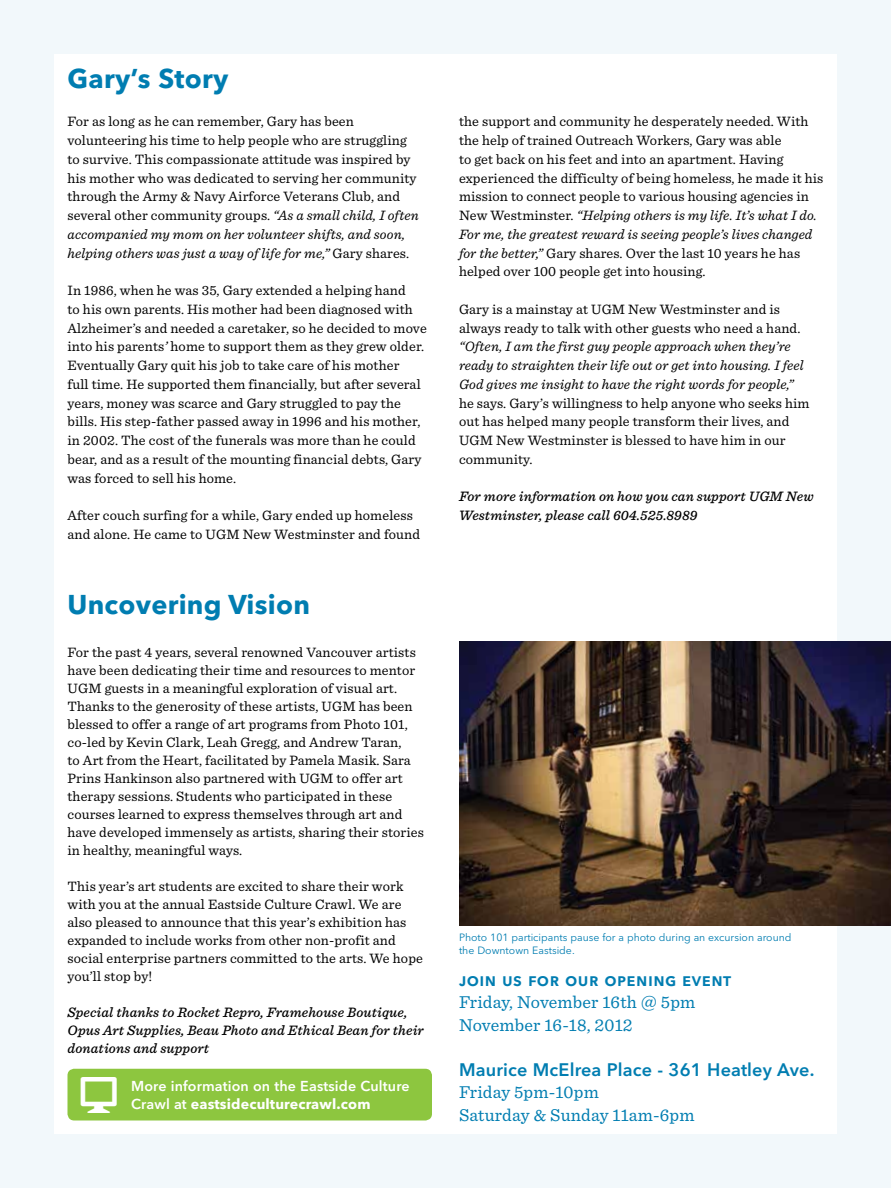
<style>
.page{position:relative;width:891px;height:1188px;background:#f2f8fb}
.page>*{position:absolute;margin:0;border:0;box-sizing:border-box;transform-origin:0 0}
.t1{font:700 27px "Avenir Next LT Pro";letter-spacing:.01em;color:#007db1}
.t2{font:18px/22.5px "Sentinel";letter-spacing:.01em;color:#007db1}
.t3{font:600 18px "Avenir Next LT Pro";letter-spacing:.025em;color:#007db1}
.t4{font:14.25px/18.8px "Sentinel";letter-spacing:.01em;color:#000}
.t5{font:italic 500 14.25px/18px "Sentinel";letter-spacing:.01em;color:#000}
.t6{font:italic 14.25px/18.8px "Sentinel";letter-spacing:.01em;color:#000}
.t7{font:600 14.25px/18px "Avenir Next LT Pro";letter-spacing:.01em;color:#fff}
.t8{font:10.5px/13.5px "Avenir Next LT Pro";color:#007db1}
.s1{font-style:italic}
.s2{font-weight:700}
</style>
<div class="page">
<div style="left:54px;top:54px;width:783px;height:1080px;background:#fff"></div>
<img style="left:459px;top:641px;width:432px;height:284px">
<div style="left:68px;top:1069px;width:364px;height:51px;background:#8dc63f;border-radius:7px"></div>
<h1 class="t1" style="left:68px;top:62px;width:162px">Gary’s Story</h1>
<p class="t4" style="left:67px;top:111px;width:353px">For as long as he can remember, Gary has been volunteering his time to help people who are struggling to survive. This compassionate attitude was inspired by his mother who was dedicated to serving her community through the Army &amp; Navy Airforce Veterans Club, and several other community groups. <span class="s1">“As a small child, I often accompanied my mom on her volunteer shifts, and soon, helping others was just a way of life for me,”</span> Gary shares.</p>
<p class="t4" style="left:67px;top:280px;width:361px">In 1986, when he was 35, Gary extended a helping hand<br>to his own parents. His mother had been diagnosed with Alzheimer’s and needed a caretaker, so he decided to move into his parents<span class="s1">’</span> home to support them as they grew older.<br>Eventually Gary quit his job to take care of his mother<br>full time. He supported them financially, but after several years, money was scarce and Gary struggled to pay the bills. His step-father passed away in 1996 and his mother, in 2002. The cost of the funerals was more than he could bear, and as a result of the mounting financial debts, Gary was forced to sell his home.</p>
<p class="t4" style="left:67px;top:505px;width:354px">After couch surfing for a while, Gary ended up homeless and alone. He came to UGM New Westminster and found</p>
<h1 class="t1" style="left:68px;top:588px;width:244px">Uncovering Vision</h1>
<p class="t4" style="left:68px;top:642px;width:358px;line-height:18px">For the past 4 years, several renowned Vancouver artists have been dedicating their time and resources to mentor UGM guests in a meaningful exploration of visual art.<br>Thanks to the generosity of these artists, UGM has been blessed to offer a range of art programs from Photo 101, co-led by Kevin Clark, Leah Gregg, and Andrew Taran,<br>to Art from the Heart, facilitated by Pamela Masik. Sara Prins Hankinson also partnered with UGM to offer art therapy sessions. Students who participated in these courses learned to express themselves through art and have developed immensely as artists, sharing their stories in healthy, meaningful ways.</p>
<p class="t4" style="left:68px;top:876px;width:357px;line-height:18px">This year’s art students are excited to share their work with you at the annual Eastside Culture Crawl. We are also pleased to announce that this year’s exhibition has expanded to include works from other non-profit and social enterprise partners committed to the arts. We hope you’ll stop by!</p>
<p class="t5" style="left:68px;top:1002px;width:358px">Special thanks to Rocket Repro, Framehouse Boutique,<br>Opus Art Supplies, Beau Photo and Ethical Bean for their donations and support</p>
<p class="t7" style="left:131px;top:1077px;width:280px">More information on the Eastside Culture<br>Crawl at <span class="s2">eastsideculturecrawl.com</span></p>
<p class="t4" style="left:459px;top:111px;width:366px">the support and community he desperately needed. With the help of trained Outreach Workers, Gary was able<br>to get back on his feet and into an apartment. Having experienced the difficulty of being homeless, he made it his mission to connect people to various housing agencies in New Westminster. <span class="s1">“Helping others is my life. It’s what I do.<br>For me, the greatest reward is seeing people’s lives changed for the better,”</span> Gary shares. Over the last 10 years he has helped over 100 people get into housing.</p>
<p class="t4" style="left:459px;top:299px;width:343px">Gary is a mainstay at UGM New Westminster and is always ready to talk with other guests who need a hand.</p>
<p class="t6" style="left:459px;top:336px;width:346px">“Often, I am the first guy people approach when they’re ready to straighten their life out or get into housing. I feel<br>God gives me insight to have the right words for people,”</p>
<p class="t4" style="left:459px;top:393px;width:352px">he says. Gary’s willingness to help anyone who seeks him out has helped many people transform their lives, and UGM New Westminster is blessed to have him in our community.</p>
<p class="t5" style="left:459px;top:486px;width:356px;line-height:18.8px">For more information on how you can support UGM New<br>Westminster, please call 604.525.8989</p>
<p class="t8" style="left:459px;top:930px;width:334px">Photo 101 participants pause for a photo during an excursion around the Downtown Eastside.</p>
<p class="t3" style="left:459px;top:968px;width:274px">join us for our opening event</p>
<p class="t2" style="left:459px;top:990px;width:238px">Friday, November 16th @ 5pm<br>November 16-18, 2012</p>
<p class="t3" style="left:459px;top:1058px;width:357px">Maurice McElrea Place - 361 Heatley Ave.</p>
<p class="t2" style="left:459px;top:1080px;width:237px">Friday 5pm-10pm<br>Saturday &amp; Sunday 11am-6pm</p>
</div>
